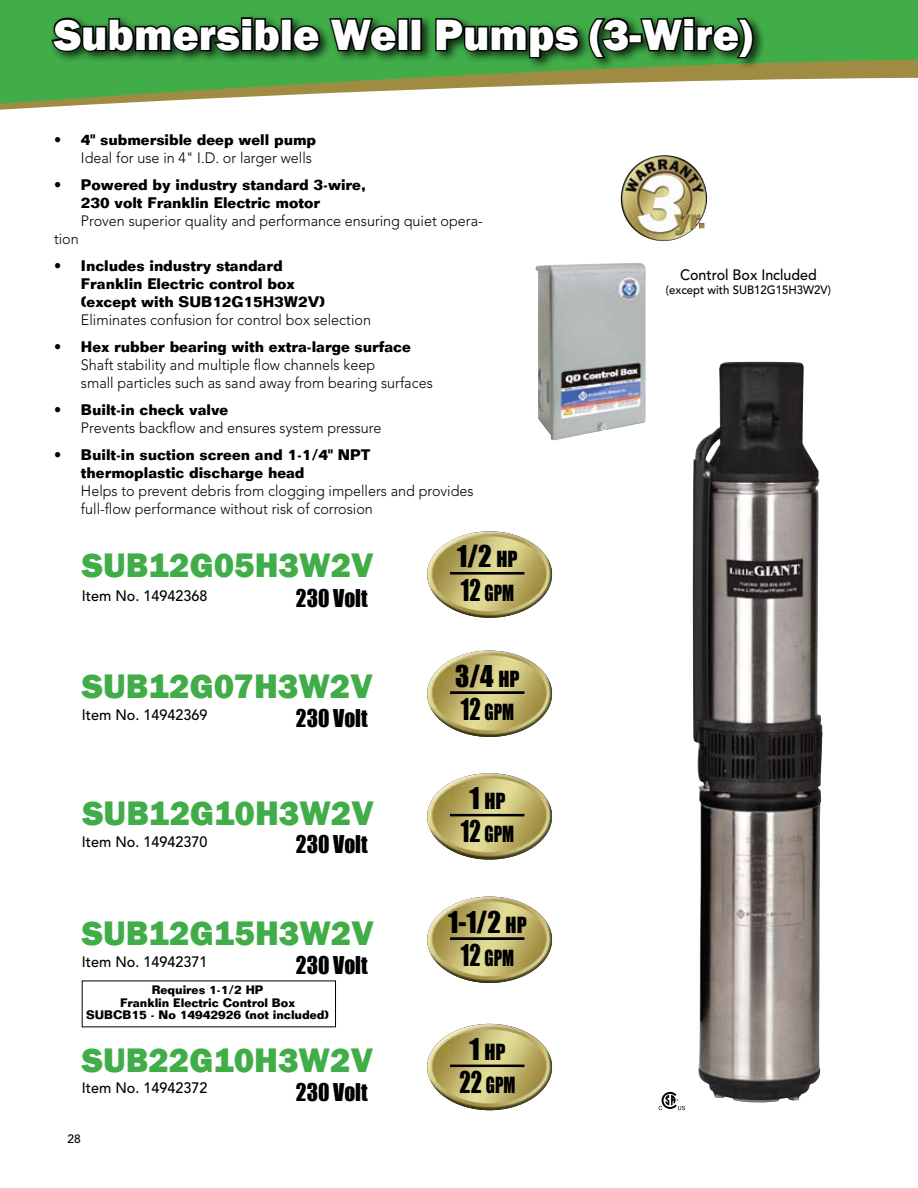
<style>
.page{position:relative;width:918px;height:1188px;background:#fff}
.page>*{position:absolute;margin:0;border:0;box-sizing:border-box;transform-origin:0 0}
.t1{font:800 45px "Franklin Gothic";color:#fff}
.t2{font:800 35.1px "Franklin Gothic";color:#41ad49}
.t3{font:27.6px "Impact";color:#000}
.t4{font:22.5px "Impact";color:#000;scale:.95 1}
.t5{font:20.4px/33.2px "Impact";color:#000;text-align:center}
.t6{font:20.4px "Impact";color:#000;scale:.82 1}
.t7{font:300 15px/18px "Avenir";color:#000;scale:.96 1}
.t8{font:700 15px/18px "Folio";color:#000;scale:.96 1}
.t9{font:500 15px "Avenir";color:#000;scale:.96 1}
.t10{font:500 15px "Avenir";color:#000;scale:.95 1}
.t11{font:700 12px/12.6px "Folio";color:#000;text-align:center;scale:.96 1}
.t12{font:500 12px "Avenir";color:#000;scale:.95 1}
.t13{font:500 12px "Avenir";color:#000}
.s1{font-size:20.4px}
.s2{font-size:27.6px}
</style>
<div class="page">
<svg style="left:0;top:0;width:917px;height:106px;fill:#41ad49"></svg>
<svg style="left:917px;top:0;width:1px;height:78px"></svg>
<img style="left:693px;top:362px;width:130px;height:741px">
<img style="left:621px;top:155px;width:86px;height:86px">
<img style="left:427px;top:531px;width:125px;height:87px">
<div style="left:451px;top:572px;width:73px;height:2px;border:1px solid #000"></div>
<div style="left:47px;top:13px;width:718px;height:58px;background:#000;opacity:.75"></div>
<svg style="left:50px;top:16px;width:232px;height:40px;background:#19451d"></svg>
<div style="left:281px;top:18px;width:11px;height:33px;border:3px solid #000"></div>
<svg style="left:291px;top:16px;width:108px;height:37px;background:#1b491e"></svg>
<div style="left:397px;top:18px;width:12px;height:33px;border:3px solid #000"></div>
<div style="left:411px;top:18px;width:11px;height:33px;border:3px solid #000"></div>
<svg style="left:434px;top:16px;width:147px;height:44px;background:#1e5021"></svg>
<svg style="left:587px;top:16px;width:44px;height:44px;background:#1a461d"></svg>
<div style="left:629px;top:33px;width:14px;height:10px;border:3px solid #000"></div>
<svg style="left:638px;top:16px;width:117px;height:45px;background:#1c4b1f"></svg>
<img style="left:427px;top:897px;width:125px;height:86px">
<div style="left:451px;top:938px;width:73px;height:2px;border:1px solid #000"></div>
<img style="left:427px;top:1024px;width:125px;height:86px">
<div style="left:451px;top:1065px;width:73px;height:2px;border:1px solid #000"></div>
<img style="left:427px;top:773px;width:125px;height:87px">
<div style="left:451px;top:814px;width:73px;height:2px;border:1px solid #000"></div>
<img style="left:427px;top:651px;width:125px;height:86px">
<div style="left:451px;top:692px;width:73px;height:2px;border:1px solid #000"></div>
<img style="left:536px;top:263px;width:110px;height:177px">
<svg style="left:659px;top:1092px;width:26px;height:18px"></svg>
<h1 class="t1" style="left:54px;top:5px;width:700px">Submersible Well Pumps (3-Wire)</h1>
<p class="t8" style="left:54px;top:131px;width:275px">• 4" submersible deep well pump</p>
<p class="t7" style="left:81px;top:149px;width:242px">Ideal for use in 4" I.D. or larger wells</p>
<p class="t8" style="left:81px;top:176px;width:298px;text-indent:-27px">• Powered by industry standard 3-wire,<br>230 volt Franklin Electric motor</p>
<p class="t7" style="left:81px;top:212px;width:420px">Proven superior quality and performance ensuring quiet opera-</p>
<p class="t7" style="left:54px;top:230px;width:27px">tion</p>
<p class="t8" style="left:81px;top:257px;width:256px;text-indent:-27px">• Includes industry standard<br>Franklin Electric control box (except with SUB12G15H3W2V)</p>
<p class="t7" style="left:81px;top:311px;width:304px">Eliminates confusion for control box selection</p>
<p class="t8" style="left:54px;top:338px;width:373px">• Hex rubber bearing with extra-large surface</p>
<p class="t7" style="left:81px;top:356px;width:368px">Shaft stability and multiple flow channels keep<br>small particles such as sand away from bearing surfaces</p>
<p class="t8" style="left:54px;top:401px;width:183px">• Built-in check valve</p>
<p class="t7" style="left:81px;top:419px;width:314px">Prevents backflow and ensures system pressure</p>
<p class="t8" style="left:81px;top:446px;width:303px;text-indent:-27px">• Built-in suction screen and 1-1/4" NPT thermoplastic discharge head</p>
<p class="t7" style="left:81px;top:482px;width:410px">Helps to prevent debris from clogging impellers and provides full-flow performance without risk of corrosion</p>
<h2 class="t2" style="left:82px;top:543px;width:293px">SUB12G05H3W2V</h2>
<h3 class="t3" style="left:457px;top:535px;width:62px">1/2 <span class="s1">HP</span></h3>
<h3 class="t4" style="left:296px;top:580px;width:77px">230 Volt</h3>
<h3 class="t6" style="left:461px;top:577px;width:67px"><span class="s2">12</span> GPM</h3>
<p class="t9" style="left:82px;top:587px;width:132px">Item No. 14942368</p>
<h2 class="t2" style="left:82px;top:663px;width:293px">SUB12G07H3W2V</h2>
<h3 class="t3" style="left:455px;top:654px;width:66px">3/4 <span class="s1">HP</span></h3>
<h3 class="t6" style="left:461px;top:696px;width:67px"><span class="s2">12</span> GPM</h3>
<h3 class="t4" style="left:296px;top:700px;width:77px">230 Volt</h3>
<p class="t9" style="left:82px;top:706px;width:132px">Item No. 14942369</p>
<h2 class="t2" style="left:82px;top:790px;width:293px">SUB12G10H3W2V</h2>
<p class="t9" style="left:82px;top:834px;width:132px">Item No. 14942370</p>
<h3 class="t4" style="left:296px;top:827px;width:77px">230 Volt</h3>
<h3 class="t5" style="left:461px;top:784px;width:55px"><span class="s2">1</span> HP<br><span class="s2">12</span> GPM</h3>
<h2 class="t2" style="left:82px;top:910px;width:293px">SUB12G15H3W2V</h2>
<h3 class="t3" style="left:448px;top:900px;width:80px">1-1/2 <span class="s1">HP</span></h3>
<h3 class="t6" style="left:461px;top:942px;width:67px"><span class="s2">12</span> GPM</h3>
<p class="t11" style="left:86px;top:983px;width:255px">Requires 1-1/2 HP<br>Franklin Electric Control Box<br>SUBCB15 - No 14942926 (not included)</p>
<h2 class="t2" style="left:82px;top:1037px;width:293px">SUB22G10H3W2V</h2>
<h3 class="t5" style="left:459px;top:1035px;width:58px"><span class="s2">1</span> HP<br><span class="s2">22</span> GPM</h3>
<h3 class="t4" style="left:296px;top:948px;width:77px">230 Volt</h3>
<p class="t9" style="left:82px;top:953px;width:132px">Item No. 14942371</p>
<p class="t9" style="left:82px;top:1080px;width:132px">Item No. 14942372</p>
<h3 class="t4" style="left:296px;top:1075px;width:77px">230 Volt</h3>
<p class="t13" style="left:68px;top:1132px;width:15px">28</p>
<p class="t10" style="left:680px;top:266px;width:145px">Control Box Included</p>
<p class="t12" style="left:666px;top:283px;width:175px">(except with SUB12G15H3W2V)</p>
</div>
